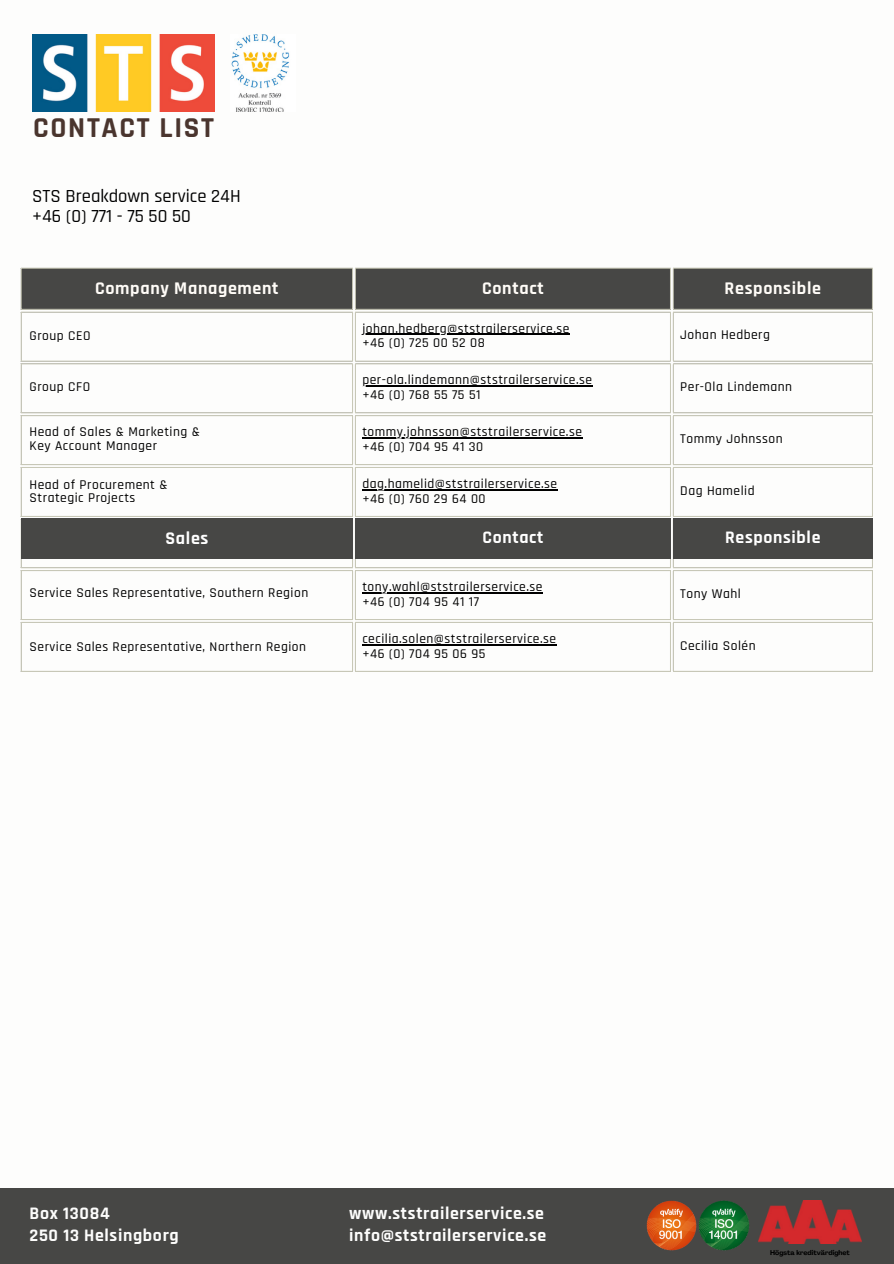
<style>
.page{position:relative;width:894px;height:1264px;background:#fff}
.page>*{position:absolute;margin:0;border:0;box-sizing:border-box;transform-origin:0 0}
.t1{font:700 29.1px "Rajdhani";letter-spacing:.06em;color:#4a352e}
.t2{font:500 18.6px/20.2px "Rajdhani";color:#000}
.t3{font:700 18px "Rajdhani";letter-spacing:.035em;color:#fffcf7}
.t4{font:700 18px "Rajdhani";letter-spacing:.035em;color:#fff}
.t5{font:700 17.7px/21.3px "Rajdhani";letter-spacing:.035em;color:#fdfdfc}
.t6{font:700 17.7px "Rajdhani";letter-spacing:.035em;color:#fff}
.t7{font:500 13.5px/13.5px "Rajdhani";letter-spacing:.035em;color:#000}
.t8{font:700 6.75px "Agrandir";color:#000}
</style>
<div class="page">
<div style="left:22px;top:269px;width:849px;height:40px;background:#474745"></div>
<hr style="left:362px;top:334px;width:208px;height:1px;background:#000">
<hr style="left:362px;top:385px;width:230px;height:2px;background:#000">
<hr style="left:362px;top:437px;width:220px;height:1px;background:#000">
<hr style="left:362px;top:489px;width:195px;height:1px;background:#000">
<hr style="left:362px;top:592px;width:181px;height:1px;background:#000">
<hr style="left:362px;top:644px;width:194px;height:1px;background:#000">
<hr style="left:21px;top:268px;width:1px;height:41px;background:#c9c9b7">
<hr style="left:352px;top:268px;width:1px;height:41px;background:#c9c9b7">
<hr style="left:21px;top:268px;width:332px;height:1px;background:#c9c9b7">
<hr style="left:21px;top:309px;width:332px;height:1px;background:#c9c9b7">
<hr style="left:355px;top:268px;width:1px;height:41px;background:#c9c9b7">
<hr style="left:670px;top:268px;width:1px;height:41px;background:#c9c9b7">
<hr style="left:355px;top:268px;width:315px;height:1px;background:#c9c9b7">
<hr style="left:355px;top:309px;width:315px;height:1px;background:#c9c9b7">
<hr style="left:672px;top:268px;width:1px;height:41px;background:#c9c9b7">
<hr style="left:871px;top:268px;width:1px;height:41px;background:#c9c9b7">
<hr style="left:672px;top:268px;width:200px;height:1px;background:#c9c9b7">
<hr style="left:672px;top:309px;width:200px;height:1px;background:#c9c9b7">
<hr style="left:21px;top:312px;width:1px;height:49px;background:#c9c9b7">
<hr style="left:352px;top:312px;width:1px;height:49px;background:#c9c9b7">
<hr style="left:21px;top:312px;width:332px;height:1px;background:#c9c9b7">
<hr style="left:21px;top:361px;width:332px;height:1px;background:#c9c9b7">
<hr style="left:355px;top:312px;width:1px;height:49px;background:#c9c9b7">
<hr style="left:670px;top:312px;width:1px;height:49px;background:#c9c9b7">
<hr style="left:355px;top:312px;width:315px;height:1px;background:#c9c9b7">
<hr style="left:355px;top:361px;width:315px;height:1px;background:#c9c9b7">
<hr style="left:672px;top:312px;width:1px;height:49px;background:#c9c9b7">
<hr style="left:871px;top:312px;width:1px;height:49px;background:#c9c9b7">
<hr style="left:672px;top:312px;width:200px;height:1px;background:#c9c9b7">
<hr style="left:672px;top:361px;width:200px;height:1px;background:#c9c9b7">
<hr style="left:21px;top:364px;width:1px;height:48px;background:#c9c9b7">
<hr style="left:352px;top:364px;width:1px;height:48px;background:#c9c9b7">
<hr style="left:21px;top:363px;width:332px;height:1px;background:#c9c9b7">
<hr style="left:21px;top:412px;width:332px;height:1px;background:#c9c9b7">
<hr style="left:355px;top:364px;width:1px;height:48px;background:#c9c9b7">
<hr style="left:670px;top:364px;width:1px;height:48px;background:#c9c9b7">
<hr style="left:355px;top:363px;width:315px;height:1px;background:#c9c9b7">
<hr style="left:355px;top:412px;width:315px;height:1px;background:#c9c9b7">
<hr style="left:672px;top:364px;width:1px;height:48px;background:#c9c9b7">
<hr style="left:871px;top:364px;width:1px;height:48px;background:#c9c9b7">
<hr style="left:672px;top:363px;width:200px;height:1px;background:#c9c9b7">
<hr style="left:672px;top:412px;width:200px;height:1px;background:#c9c9b7">
<hr style="left:21px;top:416px;width:1px;height:48px;background:#c9c9b7">
<hr style="left:352px;top:416px;width:1px;height:48px;background:#c9c9b7">
<hr style="left:21px;top:415px;width:332px;height:1px;background:#c9c9b7">
<hr style="left:21px;top:464px;width:332px;height:1px;background:#c9c9b7">
<hr style="left:355px;top:416px;width:1px;height:48px;background:#c9c9b7">
<hr style="left:670px;top:416px;width:1px;height:48px;background:#c9c9b7">
<hr style="left:355px;top:415px;width:315px;height:1px;background:#c9c9b7">
<hr style="left:355px;top:464px;width:315px;height:1px;background:#c9c9b7">
<hr style="left:672px;top:416px;width:1px;height:48px;background:#c9c9b7">
<hr style="left:871px;top:416px;width:1px;height:48px;background:#c9c9b7">
<hr style="left:672px;top:415px;width:200px;height:1px;background:#c9c9b7">
<hr style="left:672px;top:464px;width:200px;height:1px;background:#c9c9b7">
<hr style="left:21px;top:468px;width:1px;height:48px;background:#c9c9b7">
<hr style="left:352px;top:468px;width:1px;height:48px;background:#c9c9b7">
<hr style="left:21px;top:467px;width:332px;height:1px;background:#c9c9b7">
<hr style="left:21px;top:516px;width:332px;height:1px;background:#c9c9b7">
<hr style="left:355px;top:468px;width:1px;height:48px;background:#c9c9b7">
<hr style="left:670px;top:468px;width:1px;height:48px;background:#c9c9b7">
<hr style="left:355px;top:467px;width:315px;height:1px;background:#c9c9b7">
<hr style="left:355px;top:516px;width:315px;height:1px;background:#c9c9b7">
<hr style="left:672px;top:468px;width:1px;height:48px;background:#c9c9b7">
<hr style="left:871px;top:468px;width:1px;height:48px;background:#c9c9b7">
<hr style="left:672px;top:467px;width:200px;height:1px;background:#c9c9b7">
<hr style="left:672px;top:516px;width:200px;height:1px;background:#c9c9b7">
<hr style="left:21px;top:519px;width:1px;height:48px;background:#c9c9b7">
<hr style="left:352px;top:519px;width:1px;height:48px;background:#c9c9b7">
<hr style="left:21px;top:567px;width:332px;height:1px;background:#c9c9b7">
<hr style="left:355px;top:519px;width:1px;height:48px;background:#c9c9b7">
<hr style="left:670px;top:519px;width:1px;height:48px;background:#c9c9b7">
<hr style="left:355px;top:567px;width:315px;height:1px;background:#c9c9b7">
<hr style="left:672px;top:519px;width:1px;height:48px;background:#c9c9b7">
<hr style="left:871px;top:519px;width:1px;height:48px;background:#c9c9b7">
<hr style="left:672px;top:567px;width:200px;height:1px;background:#c9c9b7">
<hr style="left:21px;top:571px;width:1px;height:48px;background:#c9c9b7">
<hr style="left:352px;top:571px;width:1px;height:48px;background:#c9c9b7">
<hr style="left:21px;top:570px;width:332px;height:1px;background:#c9c9b7">
<hr style="left:21px;top:619px;width:332px;height:1px;background:#c9c9b7">
<hr style="left:355px;top:571px;width:1px;height:48px;background:#c9c9b7">
<hr style="left:670px;top:571px;width:1px;height:48px;background:#c9c9b7">
<hr style="left:355px;top:570px;width:315px;height:1px;background:#c9c9b7">
<hr style="left:355px;top:619px;width:315px;height:1px;background:#c9c9b7">
<hr style="left:672px;top:571px;width:1px;height:48px;background:#c9c9b7">
<hr style="left:871px;top:571px;width:1px;height:48px;background:#c9c9b7">
<hr style="left:672px;top:570px;width:200px;height:1px;background:#c9c9b7">
<hr style="left:672px;top:619px;width:200px;height:1px;background:#c9c9b7">
<hr style="left:21px;top:622px;width:1px;height:49px;background:#c9c9b7">
<hr style="left:352px;top:622px;width:1px;height:49px;background:#c9c9b7">
<hr style="left:21px;top:622px;width:332px;height:1px;background:#c9c9b7">
<hr style="left:21px;top:671px;width:332px;height:1px;background:#c9c9b7">
<hr style="left:355px;top:622px;width:1px;height:49px;background:#c9c9b7">
<hr style="left:670px;top:622px;width:1px;height:49px;background:#c9c9b7">
<hr style="left:355px;top:622px;width:315px;height:1px;background:#c9c9b7">
<hr style="left:355px;top:671px;width:315px;height:1px;background:#c9c9b7">
<hr style="left:672px;top:622px;width:1px;height:49px;background:#c9c9b7">
<hr style="left:871px;top:622px;width:1px;height:49px;background:#c9c9b7">
<hr style="left:672px;top:622px;width:200px;height:1px;background:#c9c9b7">
<hr style="left:672px;top:671px;width:200px;height:1px;background:#c9c9b7">
<img style="left:32px;top:34px;width:182px;height:78px">
<img style="left:231px;top:34px;width:59px;height:78px">
<div style="left:0;top:1188px;width:893px;height:75px;background:#474745"></div>
<img style="left:646px;top:1200px;width:103px;height:51px">
<img style="left:758px;top:1200px;width:103px;height:43px">
<div style="left:21px;top:518px;width:331px;height:41px;background:#474745"></div>
<div style="left:355px;top:518px;width:315px;height:41px;background:#474745"></div>
<div style="left:672px;top:518px;width:200px;height:41px;background:#474745"></div>
<h3 class="t1" style="left:33px;top:110px;width:182px">CONTACT LIST</h3>
<h2 class="t2" style="left:32px;top:186px;width:210px">STS Breakdown service 24H +46 (0) 771 - 75 50 50</h2>
<p class="t3" style="left:95px;top:278px;width:185px">Company Management</p>
<h1 class="t3" style="left:482px;top:278px;width:63px">Contact</h1>
<p class="t3" style="left:724px;top:278px;width:98px">Responsible</p>
<h2 class="t7" style="left:362px;top:322px;width:208px">johan.hedberg@ststrailerservice.se</h2>
<p class="t7" style="left:362px;top:336px;width:124px">+46 (0) 725 00 52 08</p>
<p class="t7" style="left:680px;top:329px;width:91px">Johan Hedberg</p>
<p class="t7" style="left:30px;top:329px;width:62px">Group CEO</p>
<p class="t7" style="left:30px;top:380px;width:62px">Group CFO</p>
<p class="t7" style="left:30px;top:425px;width:172px">Head of Sales &amp; Marketing &amp;<br>Key Account Manager</p>
<h3 class="t7" style="left:30px;top:478px;width:139px">Head of Procurement &amp;<br>Strategic Projects</h3>
<p class="t7" style="left:362px;top:374px;width:231px">per-ola.lindemann@ststrailerservice.se</p>
<p class="t7" style="left:362px;top:388px;width:119px">+46 (0) 768 55 75 51</p>
<p class="t7" style="left:680px;top:380px;width:113px">Per-Ola Lindemann</p>
<p class="t7" style="left:362px;top:425px;width:221px">tommy.johnsson@ststrailerservice.se</p>
<p class="t7" style="left:362px;top:440px;width:122px">+46 (0) 704 95 41 30</p>
<p class="t7" style="left:680px;top:432px;width:104px">Tommy Johnsson</p>
<p class="t7" style="left:362px;top:477px;width:196px">dag.hamelid@ststrailerservice.se</p>
<p class="t7" style="left:362px;top:492px;width:125px">+46 (0) 760 29 64 00</p>
<p class="t7" style="left:680px;top:484px;width:76px">Dag Hamelid</p>
<h2 class="t4" style="left:165px;top:527px;width:44px">Sales</h2>
<h3 class="t6" style="left:482px;top:526px;width:62px">Contact</h3>
<h3 class="t6" style="left:725px;top:526px;width:97px">Responsible</h3>
<h3 class="t7" style="left:30px;top:586px;width:280px">Service Sales Representative, Southern Region</h3>
<h3 class="t7" style="left:30px;top:640px;width:278px">Service Sales Representative, Northern Region</h3>
<p class="t7" style="left:362px;top:580px;width:181px">tony.wahl@ststrailerservice.se</p>
<p class="t7" style="left:362px;top:595px;width:118px">+46 (0) 704 95 41 17</p>
<p class="t7" style="left:362px;top:632px;width:195px">cecilia.solen@ststrailerservice.se</p>
<p class="t7" style="left:362px;top:647px;width:124px">+46 (0) 704 95 06 95</p>
<p class="t7" style="left:680px;top:587px;width:62px">Tony Wahl</p>
<p class="t7" style="left:680px;top:639px;width:77px">Cecilia Solén</p>
<h2 class="t5" style="left:30px;top:1203px;width:151px">Box 13084<br>250 13 Helsingborg</h2>
<h2 class="t5" style="left:349px;top:1203px;width:198px">www.ststrailerservice.se info@ststrailerservice.se</h2>
<p class="t8" style="left:769px;top:1249px;width:81px">Högsta kreditvärdighet</p>
</div>
